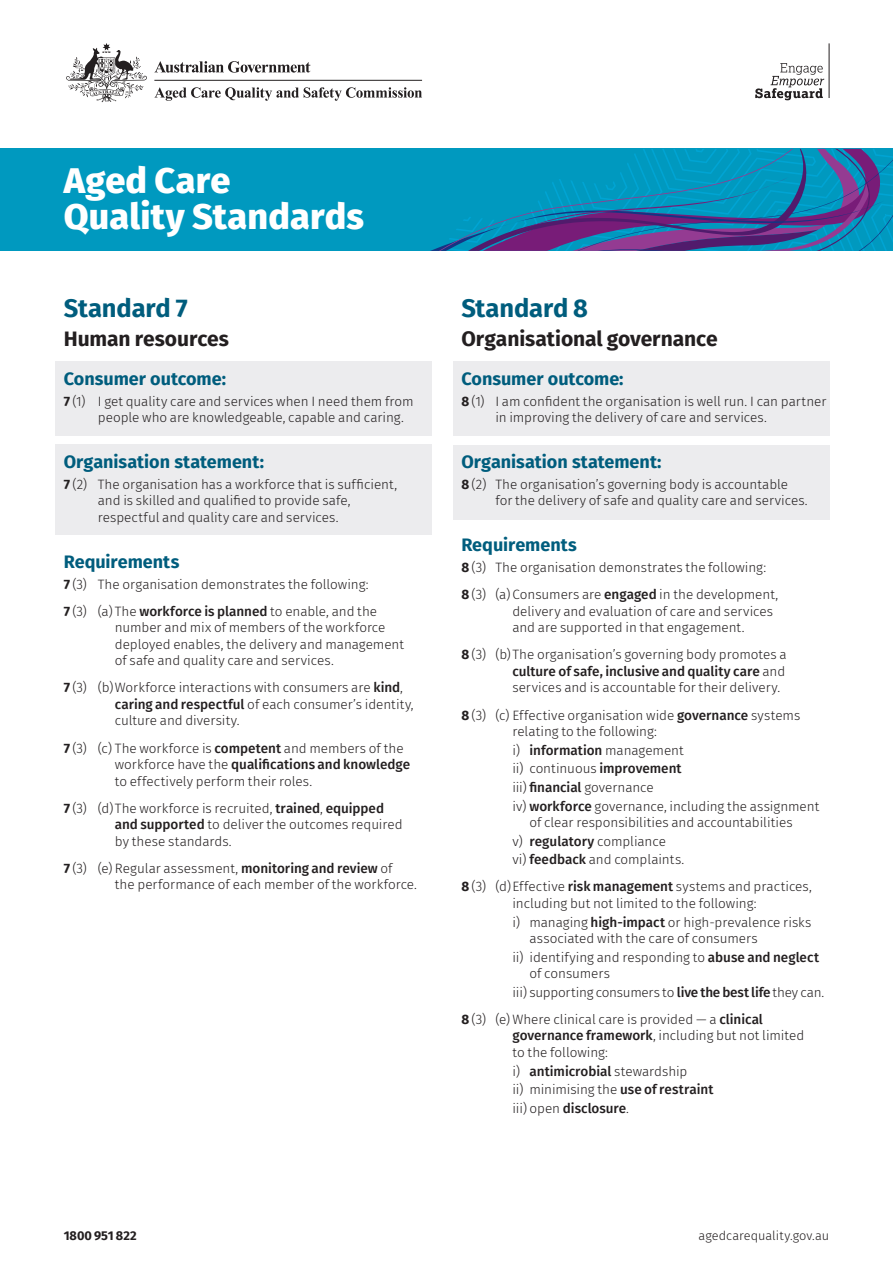
<style>
.page{position:relative;width:893px;height:1263px;background:#fff}
.page>*{position:absolute;margin:0;border:0;box-sizing:border-box;transform-origin:0 0}
.t1{font:800 36px/36px "Fira Sans";letter-spacing:.005em;color:#fff}
.t2{font:700 25.5px "Fira Sans";letter-spacing:-.005em;color:#005d7d}
.t3{font:700 21px "Fira Sans";letter-spacing:-.005em;color:#231f20}
.t4{font:700 18px "Fira Sans";color:#005d7d}
.t5{font:300 13.5px/16.5px "Fira Sans";letter-spacing:-.005em;color:#231f20}
.t6{font:300 12.75px "Fira Sans";letter-spacing:.005em;color:#231f20}
.t7{font:700 12.75px "Fira Sans";color:#231f20}
.s1{font-weight:700}
.s2{font-weight:500}
</style>
<div class="page">
<div style="left:55px;top:361px;width:377px;height:75px;background:#ececee"></div>
<div style="left:453px;top:361px;width:376px;height:75px;background:#ececee"></div>
<div style="left:55px;top:445px;width:377px;height:90px;background:#ececee"></div>
<div style="left:453px;top:445px;width:376px;height:74px;background:#ececee"></div>
<svg style="left:154px;top:87px;width:268px;height:14px"></svg>
<svg style="left:154px;top:61px;width:156px;height:12px"></svg>
<svg style="left:66px;top:43px;width:81px;height:59px"></svg>
<hr style="left:154px;top:80px;width:268px;height:1px;background:#231f20">
<svg style="left:755px;top:63px;width:69px;height:37px"></svg>
<hr style="left:829px;top:43px;width:1px;height:55px;background:#231f20">
<div style="left:0;top:149px;width:893px;height:102px;background:#0099bf"></div>
<svg style="left:430px;top:149px;width:463px;height:102px"></svg>
<h1 class="t1" style="left:64px;top:160px;width:302px">Aged Care<br>Quality Standards</h1>
<h2 class="t2" style="left:64px;top:287px;width:125px">Standard 7</h2>
<h3 class="t3" style="left:64px;top:320px;width:167px">Human resources</h3>
<h3 class="t4" style="left:64px;top:364px;width:164px">Consumer outcome:</h3>
<p class="t5" style="left:98px;top:393px;width:317px;text-indent:-34px"><span class="s1">7</span> (1) I get quality care and services when I need them from people who are knowledgeable, capable and caring.</p>
<h3 class="t4" style="left:64px;top:447px;width:202px">Organisation statement:</h3>
<p class="t5" style="left:98px;top:476px;width:301px;text-indent:-34px"><span class="s1">7</span> (2) The organisation has a workforce that is sufficient, and is skilled and qualified to provide safe, respectful and quality care and services.</p>
<h3 class="t4" style="left:64px;top:546px;width:117px">Requirements</h3>
<p class="t5" style="left:64px;top:570px;width:315px;line-height:27.2px"><span class="s1">7</span> (3) The organisation demonstrates the following:<br><span class="s1">7</span> (3) (a) The <span class="s2">workforce is planned</span> to enable, and the</p>
<p class="t5" style="left:115px;top:619px;width:291px">number and mix of members of the workforce deployed enables, the delivery and management of safe and quality care and services.</p>
<p class="t5" style="left:115px;top:679px;width:300px;text-indent:-51px"><span class="s1">7</span> (3) (b)Workforce interactions with consumers are <span class="s2">kind</span>, <span class="s2">caring and respectful</span> of each consumer’s identity, culture and diversity.</p>
<p class="t5" style="left:115px;top:739px;width:297px;text-indent:-51px"><span class="s1">7</span> (3) (c) The workforce is <span class="s2">competent</span> and members of the workforce have the <span class="s2">qualifications and knowledge </span>to effectively perform their roles.</p>
<p class="t5" style="left:115px;top:800px;width:289px;text-indent:-51px"><span class="s1">7</span> (3) (d)The workforce is recruited, <span class="s2">trained</span>, <span class="s2">equipped and supported</span> to deliver the outcomes required by these standards.</p>
<p class="t5" style="left:115px;top:860px;width:304px;text-indent:-51px"><span class="s1">7</span> (3) (e) Regular assessment, <span class="s2">monitoring and review</span> of<br>the performance of each member of the workforce.</p>
<h2 class="t2" style="left:461px;top:287px;width:128px">Standard 8</h2>
<h3 class="t3" style="left:461px;top:320px;width:258px">Organisational governance</h3>
<h3 class="t4" style="left:461px;top:364px;width:164px">Consumer outcome:</h3>
<p class="t5" style="left:495px;top:393px;width:333px;text-indent:-34px"><span class="s1">8</span> (1) I am confident the organisation is well run. I can partner in improving the delivery of care and services.</p>
<h3 class="t4" style="left:461px;top:447px;width:202px">Organisation statement:</h3>
<p class="t5" style="left:495px;top:476px;width:314px;text-indent:-34px"><span class="s1">8</span> (2) The organisation’s governing body is accountable for the delivery of safe and quality care and services.</p>
<h3 class="t4" style="left:461px;top:530px;width:117px">Requirements</h3>
<p class="t5" style="left:461px;top:554px;width:318px;line-height:27.2px"><span class="s1">8</span> (3) The organisation demonstrates the following:<br><span class="s1">8</span> (3) (a)Consumers are <span class="s2">engaged</span> in the development,</p>
<p class="t5" style="left:512px;top:603px;width:262px">delivery and evaluation of care and services and are supported in that engagement.</p>
<p class="t5" style="left:512px;top:646px;width:276px;text-align:justify;text-indent:-51px"><span class="s1">8</span> (3) (b)The organisation’s governing body promotes a <span class="s2">culture of safe, inclusive and quality care</span> and services and is accountable for their delivery.</p>
<p class="t5" style="left:512px;top:706px;width:289px;text-indent:-51px"><span class="s1">8</span> (3) (c) Effective organisation wide <span class="s2">governance</span> systems relating to the following:</p>
<p class="t5" style="left:512px;top:740px;width:308px;line-height:18.6px">i) <span class="s2">information</span> management<br>ii) continuous <span class="s2">improvement<br></span>iii) <span class="s2">financial</span> governance<br>iv) <span class="s2">workforce</span> governance, including the assignment</p>
<p class="t5" style="left:512px;top:813px;width:282px;line-height:18.6px;text-indent:17px">of clear responsibilities and accountabilities v) <span class="s2">regulatory</span> compliance<br>vi) <span class="s2">feedback</span> and complaints.</p>
<p class="t5" style="left:461px;top:878px;width:352px;text-align:center"><span class="s1">8</span> (3) (d)Effective <span class="s2">risk management</span> systems and practices, including but not limited to the following:</p>
<p class="t5" style="left:529px;top:913px;width:283px;text-indent:-17px">i) managing <span class="s2">high-impact</span> or high-prevalence risks associated with the care of consumers</p>
<p class="t5" style="left:529px;top:949px;width:291px;text-indent:-17px">ii) identifying and responding to <span class="s2">abuse and neglect </span>of consumers</p>
<p class="t5" style="left:461px;top:978px;width:364px;line-height:27.2px;text-indent:51px">iii) supporting consumers to <span class="s2">live the best life</span> they can.<br><span class="s1">8</span> (3) (e) Where clinical care is provided — a <span class="s2">clinical</span></p>
<p class="t5" style="left:512px;top:1027px;width:293px"><span class="s2">governance framework</span>, including but not limited to the following:</p>
<p class="t5" style="left:512px;top:1061px;width:202px;line-height:18.6px">i) <span class="s2">antimicrobial</span> stewardship<br>ii) minimising the <span class="s2">use of restraint </span>iii) open <span class="s2">disclosure</span>.</p>
<p class="t7" style="left:64px;top:1225px;width:74px">1800 951 822</p>
<p class="t6" style="left:699px;top:1227px;width:132px">agedcarequality.gov.au</p>
</div>
